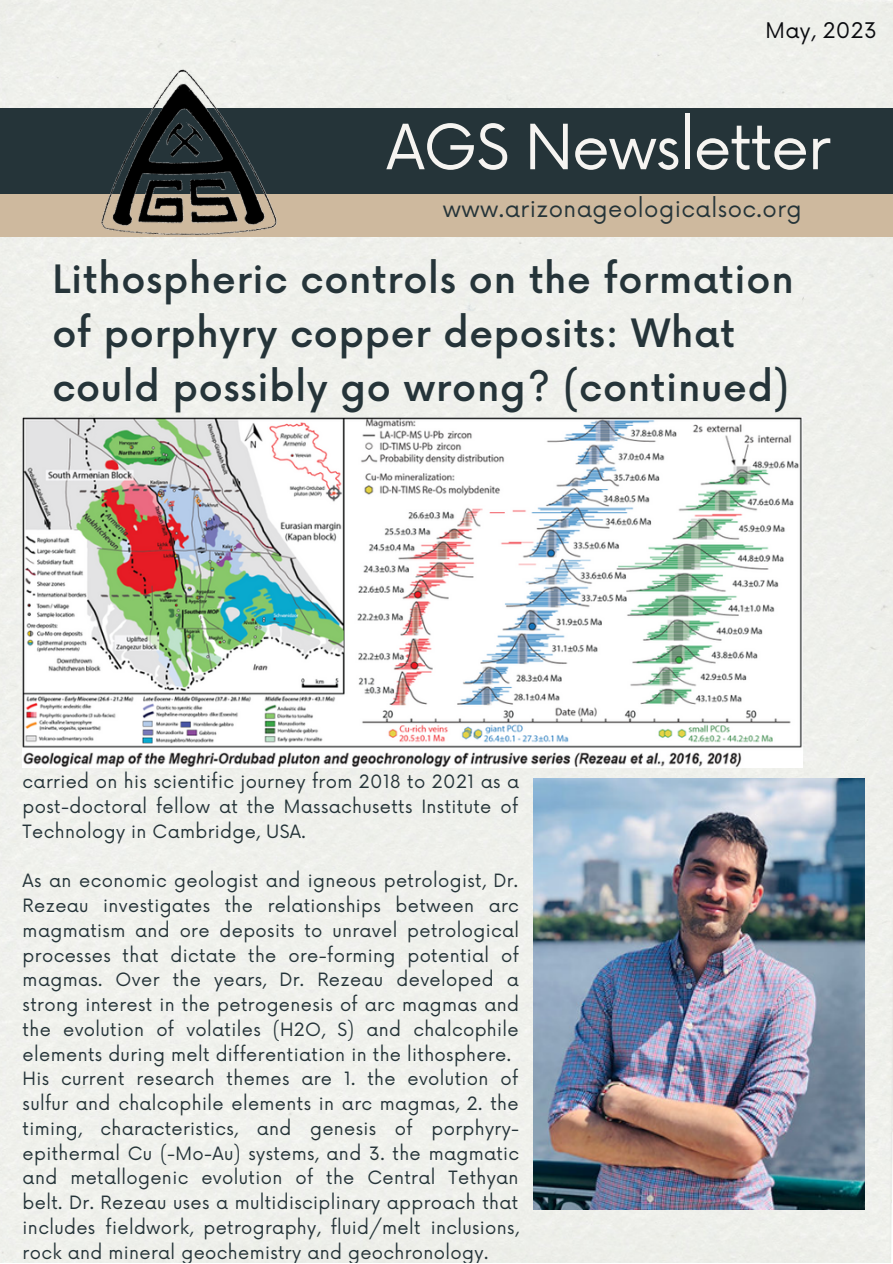
<style>
.page{position:relative;width:893px;height:1264px;background:#fff}
.page>*{position:absolute;margin:0;border:0;box-sizing:border-box;transform-origin:0 0}
.t1{font:60.75px "Now";letter-spacing:-.025em;color:#f6f4f1}
.t2{font:500 38.1px/54px "Now";letter-spacing:.02em;color:#253439}
.t3{font:22.8px "Now";letter-spacing:.02em;color:#253439}
.t4{font:21px "Now";letter-spacing:.02em;color:#090a0e}
.t5{font:17.85px/24.8px "Now";letter-spacing:.02em;color:#253439;text-align:justify}
</style>
<div class="page">
<div style="left:0;top:0;width:892px;height:1262px;background:#eff0ec"></div>
<div style="left:0;top:108px;width:892px;height:86px;background:#253439"></div>
<div style="left:0;top:194px;width:892px;height:42px;background:#ceb99e"></div>
<img style="left:70px;top:62px;width:266px;height:187px">
<img style="left:23px;top:418px;width:779px;height:349px">
<img style="left:533px;top:779px;width:331px;height:430px">
<p class="t4" style="left:765px;top:18px;width:113px">May, 2023</p>
<p class="t1" style="left:386px;top:113px;width:446px">AGS Newsletter</p>
<p class="t3" style="left:442px;top:196px;width:360px">www.arizonageologicalsoc.org</p>
<p class="t2" style="left:52px;top:254px;width:742px">Lithospheric controls on the formation of porphyry copper deposits: What could possibly go wrong? (continued)</p>
<p class="t5" style="left:23px;top:770px;width:498px">carried on his scientific journey from 2018 to 2021 as a post-doctoral fellow at the Massachusetts Institute of Technology in Cambridge, USA.</p>
<p class="t5" style="left:23px;top:869px;width:498px">As an economic geologist and igneous petrologist, Dr.<br>Rezeau investigates the relationships between arc magmatism and ore deposits to unravel petrological processes that dictate the ore-forming potential of magmas. Over the years, Dr. Rezeau developed a strong interest in the petrogenesis of arc magmas and the evolution of volatiles (H2O, S) and chalcophile elements during melt differentiation in the lithosphere.</p>
<p class="t5" style="left:23px;top:1067px;width:498px">His current research themes are 1. the evolution of sulfur and chalcophile elements in arc magmas, 2. the timing, characteristics, and genesis of porphyry&shy;epithermal Cu (-Mo-Au) systems, and 3. the magmatic and metallogenic evolution of the Central Tethyan belt. Dr. Rezeau uses a multidisciplinary approach that includes fieldwork, petrography, fluid/melt inclusions, rock and mineral geochemistry and geochronology.</p>
</div>
